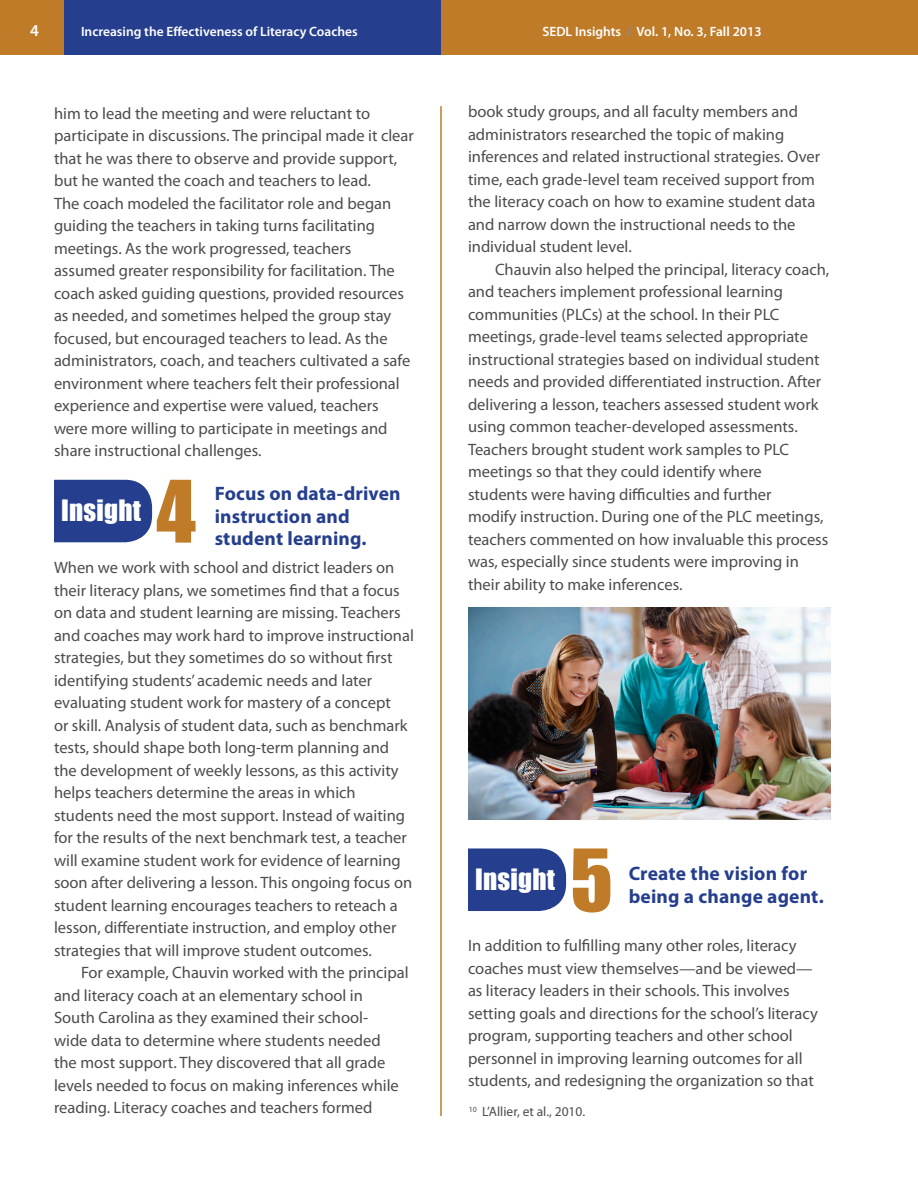
<style>
.page{position:relative;width:918px;height:1188px;background:#fff}
.page>*{position:absolute;margin:0;border:0;box-sizing:border-box;transform-origin:0 0}
.t1{font:79.5px "Impact";color:#c07b29}
.t2{font:27px "Impact";letter-spacing:.01em;color:#fff}
.t3{font:700 19.5px/22.5px "Myriad Pro";letter-spacing:.01em;color:#253f8e}
.Insight-body{font:16.5px/22.5px "Myriad Pro";color:#4b4c4d}
.Insight-first_paragr{font:16.5px/22.5px "Myriad Pro";color:#4b4c4d}
.t4{font:600 16.5px "Myriad Pro";color:#fff}
.t5{font:600 13.5px "Myriad Pro";color:#fff}
.Footnotes{font:13.5px "Myriad Pro";color:#4b4c4d}
.s1{color:#8688ba}
</style>
<div class="page">
<div style="left:0;top:0;width:918px;height:54px;background:#c07b29"></div>
<div style="left:65px;top:0;width:376px;height:54px;background:#253f8e"></div>
<hr style="left:440px;top:106px;width:2px;height:1010px;background:#c07b29">
<div style="left:54px;top:480px;width:98px;height:62px;background:#253f8e"></div>
<img style="left:468px;top:607px;width:363px;height:212px">
<div style="left:468px;top:848px;width:98px;height:63px;background:#253f8e"></div>
<p class="t4" style="left:30px;top:20px;width:10px">4</p>
<p class="t5" style="left:81px;top:23px;width:278px">Increasing the Effectiveness of Literacy Coaches</p>
<p class="t5" style="left:542px;top:23px;width:221px">SEDL Insights <span class="s1">/</span> Vol. 1, No. 3, Fall 2013</p>
<p class="Insight-body" style="left:54px;top:102px;width:361px">him to lead the meeting and were reluctant to participate in discussions. The principal made it clear that he was there to observe and provide support, but he wanted the coach and teachers to lead.<br>The coach modeled the facilitator role and began guiding the teachers in taking turns facilitating meetings. As the work progressed, teachers assumed greater responsibility for facilitation. The coach asked guiding questions, provided resources as needed, and sometimes helped the group stay focused, but encouraged teachers to lead. As the administrators, coach, and teachers cultivated a safe environment where teachers felt their professional experience and expertise were valued, teachers were more willing to participate in meetings and share instructional challenges.</p>
<p class="t1" style="left:156px;top:450px;width:41px">4</p>
<p class="t3" style="left:215px;top:483px;width:187px">Focus on data-driven instruction and student learning.</p>
<p class="Insight-first_paragr" style="left:54px;top:556px;width:361px">When we work with school and district leaders on their literacy plans, we sometimes find that a focus on data and student learning are missing. Teachers and coaches may work hard to improve instructional strategies, but they sometimes do so without first identifying students’ academic needs and later evaluating student work for mastery of a concept<br>or skill. Analysis of student data, such as benchmark tests, should shape both long-term planning and the development of weekly lessons, as this activity helps teachers determine the areas in which students need the most support. Instead of waiting for the results of the next benchmark test, a teacher will examine student work for evidence of learning soon after delivering a lesson. This ongoing focus on student learning encourages teachers to reteach a lesson, differentiate instruction, and employ other strategies that will improve student outcomes.</p>
<p class="Insight-body" style="left:54px;top:961px;width:356px;text-indent:27px">For example, Chauvin worked with the principal and literacy coach at an elementary school in<br>South Carolina as they examined their school-<br>wide data to determine where students needed<br>the most support. They discovered that all grade levels needed to focus on making inferences while reading. Literacy coaches and teachers formed</p>
<p class="t2" style="left:61px;top:489px;width:82px">Insight</p>
<p class="Insight-body" style="left:468px;top:100px;width:354px">book study groups, and all faculty members and administrators researched the topic of making inferences and related instructional strategies. Over time, each grade-level team received support from the literacy coach on how to examine student data and narrow down the instructional needs to the individual student level.</p>
<p class="Insight-body" style="left:468px;top:258px;width:363px;text-indent:27px">Chauvin also helped the principal, literacy coach, and teachers implement professional learning communities (PLCs) at the school. In their PLC meetings, grade-level teams selected appropriate instructional strategies based on individual student needs and provided differentiated instruction. After delivering a lesson, teachers assessed student work using common teacher-developed assessments.<br>Teachers brought student work samples to PLC meetings so that they could identify where<br>students were having difficulties and further<br>modify instruction. During one of the PLC meetings, teachers commented on how invaluable this process was, especially since students were improving in their ability to make inferences.</p>
<p class="t1" style="left:570px;top:818px;width:44px">5</p>
<p class="t2" style="left:475px;top:858px;width:82px">Insight</p>
<p class="t3" style="left:629px;top:863px;width:197px">Create the vision for being a change agent.</p>
<p class="Insight-first_paragr" style="left:468px;top:934px;width:351px">In addition to fulfilling many other roles, literacy coaches must view themselves—and be viewed— as literacy leaders in their schools. This involves setting goals and directions for the school’s literacy program, supporting teachers and other school personnel in improving learning outcomes for all students, and redesigning the organization so that</p>
<p class="Footnotes" style="left:469px;top:1103px;width:118px"><sup>10</sup> L’Allier, et al., 2010.</p>
</div>
